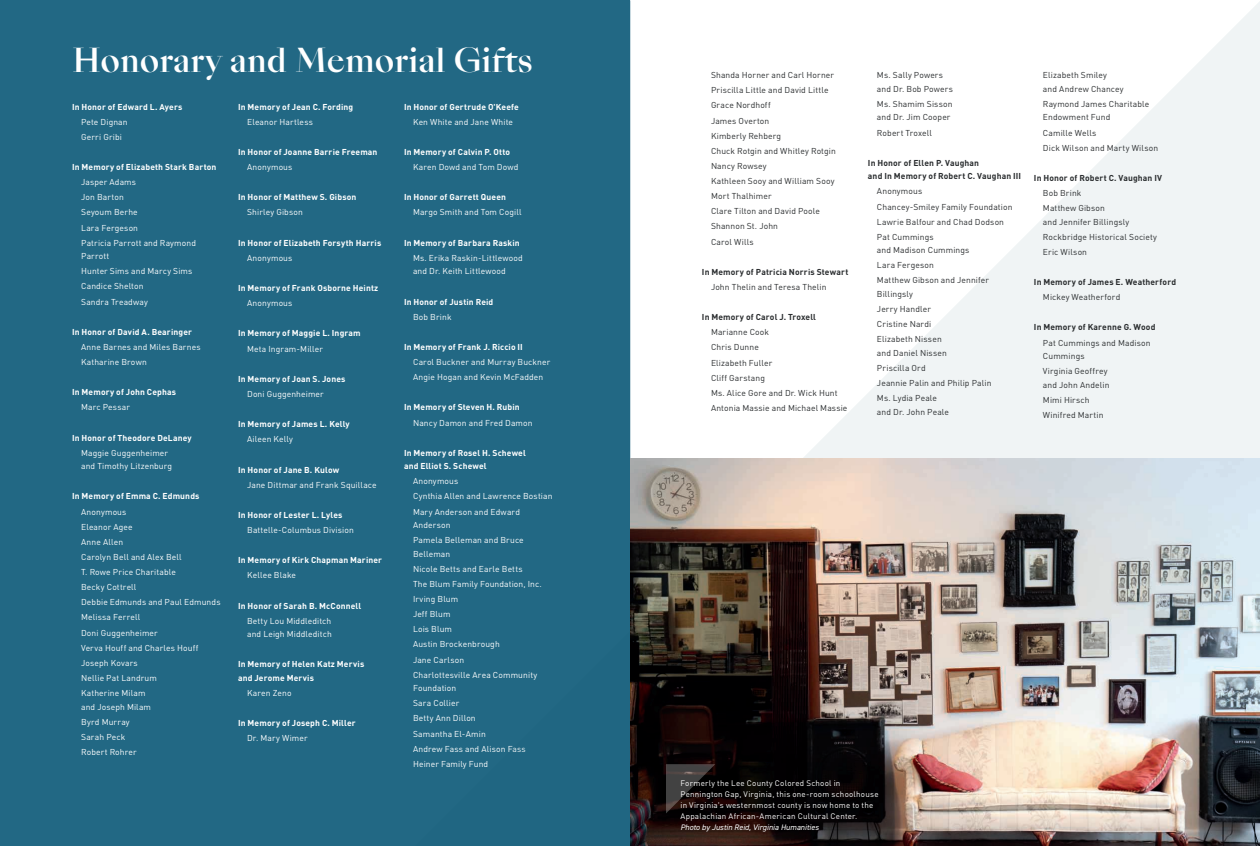
<style>
.page{position:relative;width:1260px;height:846px;background:#fff}
.page>*{position:absolute;margin:0;border:0;box-sizing:border-box;transform-origin:0 0}
.t1{font:500 32px "Sang Bleu Empire Trial";color:#fff}
.t2{font:8.5px/15.1px "DINOT";letter-spacing:.015em;color:#fff}
.t3{font:8.5px/15.1px "DINOT";letter-spacing:.015em;color:#2a2d2f}
.t4{font:700 8.5px/15.1px "DINOT";letter-spacing:.015em;color:#fff}
.t5{font:700 8.5px/15.1px "DINOT";letter-spacing:.015em;color:#2a2d2f}
.t6{font:8px/11px "DINOT";letter-spacing:.025em;color:#fff}
.s1{font-weight:400}
.s2{font-weight:700}
.s3{font-family:"DIN2014";font-style:italic}
</style>
<div class="page">
<div style="left:0;top:0;width:630px;height:846px;background:#226884"></div>
<svg style="left:630px;top:1px;width:630px;height:458px"></svg>
<img style="left:630px;top:459px;width:630px;height:387px">
<svg style="left:666px;top:764px;width:49px;height:49px;background:#2a2423"></svg>
<p class="t1" style="left:72px;top:38px;width:462px">Honorary and Memorial Gifts</p>
<p class="t4" style="left:404px;top:98px;width:116px;text-align:center">In Honor of Gertrude O'Keefe<br><span class="s1">Ken White and Jane White</span></p>
<p class="t4" style="left:413px;top:144px;width:107px;text-indent:-9px">In Memory of Calvin P. Otto<br><span class="s1">Karen Dowd and Tom Dowd</span></p>
<p class="t2" style="left:413px;top:189px;width:110px;text-indent:-9px"><span class="s2">In Honor of Garrett Queen<br></span>Margo Smith and Tom Cogill</p>
<p class="t2" style="left:413px;top:235px;width:111px;text-indent:-9px"><span class="s2">In Memory of Barbara Raskin<br></span>Ms. Erika Raskin-Littlewood</p>
<p class="t2" style="left:413px;top:263px;width:94px">and Dr. Keith Littlewood</p>
<p class="t4" style="left:413px;top:293px;width:82px;text-indent:-9px">In Honor of Justin Reid<br><span class="s1">Bob Brink</span></p>
<p class="t2" style="left:413px;top:339px;width:139px;text-indent:-9px"><span class="s2">In Memory of Frank J. Riccio II<br></span>Carol Buckner and Murray Buckner<br>Angie Hogan and Kevin McFadden</p>
<p class="t4" style="left:413px;top:399px;width:121px;text-indent:-9px">In Memory of Steven H. Rubin<br><span class="s1">Nancy Damon and Fred Damon</span></p>
<p class="t4" style="left:404px;top:445px;width:123px;line-height:13.5px">In Memory of Rosel H. Schewel and Elliot S. Schewel</p>
<p class="t2" style="left:413px;top:473px;width:141px">Anonymous<br>Cynthia Allen and Lawrence Bostian<br>Mary Anderson and Edward</p>
<p class="t2" style="left:413px;top:517px;width:112px">Anderson<br>Pamela Belleman and Bruce</p>
<p class="t2" style="left:413px;top:546px;width:130px">Belleman<br>Nicole Betts and Earle Betts<br>The Blum Family Foundation, Inc.<br>Irving Blum<br>Jeff Blum<br>Lois Blum<br>Austin Brockenbrough<br>Jane Carlson<br>Charlottesville Area Community</p>
<p class="t2" style="left:413px;top:680px;width:114px">Foundation<br>Sara Collier<br>Betty Ann Dillon<br>Samantha El-Amin<br>Andrew Fass and Alison Fass<br>Heiner Family Fund</p>
<p class="t4" style="left:81px;top:98px;width:103px;text-indent:-9px">In Honor of Edward L. Ayers<br><span class="s1">Pete Dignan<br>Gerri Gribi</span></p>
<p class="t2" style="left:81px;top:159px;width:137px;text-indent:-9px"><span class="s2">In Memory of Elizabeth Stark Barton<br></span>Jasper Adams<br>Jon Barton<br>Seyoum Berhe<br>Lara Fergeson<br>Patricia Parrott and Raymond</p>
<p class="t2" style="left:81px;top:248px;width:113px">Parrott<br>Hunter Sims and Marcy Sims<br>Candice Shelton<br>Sandra Treadway</p>
<p class="t2" style="left:81px;top:324px;width:121px;text-indent:-9px"><span class="s2">In Honor of David A. Bearinger<br></span>Anne Barnes and Miles Barnes<br>Katharine Brown</p>
<p class="t4" style="left:81px;top:384px;width:97px;text-indent:-9px">In Memory of John Cephas<br><span class="s1">Marc Pessar</span></p>
<p class="t4" style="left:81px;top:429px;width:112px;text-indent:-9px">In Honor of Theodore DeLaney<br><span class="s1">Maggie Guggenheimer</span></p>
<p class="t2" style="left:81px;top:458px;width:93px">and Timothy Litzenburg</p>
<p class="t2" style="left:81px;top:488px;width:141px;text-indent:-9px"><span class="s2">In Memory of Emma C. Edmunds<br></span>Anonymous<br>Eleanor Agee<br>Anne Allen<br>Carolyn Bell and Alex Bell<br>T. Rowe Price Charitable<br>Becky Cottrell<br>Debbie Edmunds and Paul Edmunds<br>Melissa Ferrell<br>Doni Guggenheimer<br>Verva Houff and Charles Houff<br>Joseph Kovars<br>Nellie Pat Landrum<br>Katherine Milam</p>
<p class="t2" style="left:81px;top:698px;width:71px">and Joseph Milam<br>Byrd Murray<br>Sarah Peck<br>Robert Rohrer</p>
<p class="t4" style="left:247px;top:98px;width:108px;text-indent:-9px">In Memory of Jean C. Fording<br><span class="s1">Eleanor Hartless</span></p>
<p class="t4" style="left:247px;top:144px;width:132px;text-indent:-9px">In Honor of Joanne Barrie Freeman<br><span class="s1">Anonymous</span></p>
<p class="t4" style="left:247px;top:189px;width:111px;text-indent:-9px">In Honor of Matthew S. Gibson<br><span class="s1">Shirley Gibson</span></p>
<p class="t4" style="left:247px;top:235px;width:136px;text-indent:-9px">In Honor of Elizabeth Forsyth Harris<br><span class="s1">Anonymous</span></p>
<p class="t4" style="left:247px;top:280px;width:133px;text-indent:-9px">In Memory of Frank Osborne Heintz<br><span class="s1">Anonymous</span></p>
<p class="t4" style="left:247px;top:325px;width:115px;text-indent:-9px">In Memory of Maggie L. Ingram<br><span class="s1">Meta Ingram-Miller</span></p>
<p class="t4" style="left:247px;top:371px;width:100px;text-indent:-9px">In Memory of Joan S. Jones<br><span class="s1">Doni Guggenheimer</span></p>
<p class="t4" style="left:247px;top:416px;width:104px;text-indent:-9px">In Memory of James L. Kelly<br><span class="s1">Aileen Kelly</span></p>
<p class="t2" style="left:247px;top:461px;width:131px;text-indent:-9px"><span class="s2">In Honor of Jane B. Kulow<br></span>Jane Dittmar and Frank Squillace</p>
<p class="t2" style="left:247px;top:507px;width:108px;text-indent:-9px"><span class="s2">In Honor of Lester L. Lyles<br></span>Battelle-Columbus Division</p>
<p class="t4" style="left:247px;top:552px;width:136px;text-indent:-9px">In Memory of Kirk Chapman Mariner<br><span class="s1">Kellee Blake</span></p>
<p class="t4" style="left:247px;top:597px;width:116px;text-indent:-9px">In Honor of Sarah B. McConnell<br><span class="s1">Betty Lou Middleditch</span></p>
<p class="t2" style="left:247px;top:626px;width:86px">and Leigh Middleditch</p>
<p class="t4" style="left:238px;top:657px;width:128px;line-height:13.5px">In Memory of Helen Katz Mervis and Jerome Mervis</p>
<p class="t2" style="left:247px;top:685px;width:46px">Karen Zeno</p>
<p class="t4" style="left:247px;top:715px;width:110px;text-indent:-9px">In Memory of Joseph C. Miller<br><span class="s1">Dr. Mary Wimer</span></p>
<p class="t3" style="left:711px;top:67px;width:126px">Shanda Horner and Carl Horner<br>Priscilla Little and David Little<br>Grace Nordhoff<br>James Overton<br>Kimberly Rehberg<br>Chuck Rotgin and Whitley Rotgin<br>Nancy Rowsey<br>Kathleen Sooy and William Sooy<br>Mort Thalhimer<br>Clare Tilton and David Poole<br>Shannon St. John<br>Carol Wills</p>
<p class="t5" style="left:711px;top:264px;width:139px;text-indent:-9px">In Memory of Patricia Norris Stewart<br><span class="s1">John Thelin and Teresa Thelin</span></p>
<p class="t3" style="left:711px;top:309px;width:138px;text-indent:-9px"><span class="s2">In Memory of Carol J. Troxell<br></span>Marianne Cook<br>Chris Dunne<br>Elizabeth Fuller<br>Cliff Garstang<br>Ms. Alice Gore and Dr. Wick Hunt<br>Antonia Massie and Michael Massie</p>
<p class="t3" style="left:877px;top:68px;width:77px;line-height:13.5px">Ms. Sally Powers and Dr. Bob Powers</p>
<p class="t3" style="left:877px;top:97px;width:77px;line-height:13.5px">Ms. Shamim Sisson and Dr. Jim Cooper</p>
<p class="t3" style="left:877px;top:124px;width:56px">Robert Troxell</p>
<p class="t5" style="left:868px;top:155px;width:155px;line-height:13.5px">In Honor of Ellen P. Vaughan<br>and In Memory of Robert C. Vaughan III</p>
<p class="t3" style="left:877px;top:183px;width:137px">Anonymous<br>Chancey-Smiley Family Foundation<br>Lawrie Balfour and Chad Dodson<br>Pat Cummings</p>
<p class="t3" style="left:877px;top:242px;width:114px">and Madison Cummings<br>Lara Fergeson<br>Matthew Gibson and Jennifer</p>
<p class="t3" style="left:877px;top:286px;width:66px">Billingsly<br>Jerry Handler<br>Cristine Nardi<br>Elizabeth Nissen</p>
<p class="t3" style="left:877px;top:345px;width:116px">and Daniel Nissen<br>Priscilla Ord<br>Jeannie Palin and Philip Palin<br>Ms. Lydia Peale</p>
<p class="t3" style="left:877px;top:404px;width:74px">and Dr. John Peale</p>
<p class="t3" style="left:1043px;top:68px;width:82px;line-height:13.5px">Elizabeth Smiley<br>and Andrew Chancey</p>
<p class="t3" style="left:1043px;top:97px;width:108px;line-height:13.5px">Raymond James Charitable<br>Endowment Fund</p>
<p class="t3" style="left:1043px;top:124px;width:117px">Camille Wells<br>Dick Wilson and Marty Wilson</p>
<p class="t5" style="left:1043px;top:170px;width:121px;text-indent:-9px">In Honor of Robert C. Vaughan IV<br><span class="s1">Bob Brink<br>Matthew Gibson</span></p>
<p class="t3" style="left:1043px;top:213px;width:116px">and Jennifer Billingsly<br>Rockbridge Historical Society<br>Eric Wilson</p>
<p class="t5" style="left:1043px;top:274px;width:135px;text-indent:-9px">In Memory of James E. Weatherford<br><span class="s1">Mickey Weatherford</span></p>
<p class="t5" style="left:1034px;top:319px;width:123px;text-align:center">In Memory of Karenne G. Wood<br><span class="s1">Pat Cummings and Madison</span></p>
<p class="t3" style="left:1043px;top:348px;width:66px">Cummings<br>Virginia Geoffrey</p>
<p class="t3" style="left:1043px;top:377px;width:68px">and John Andelin<br>Mimi Hirsch<br>Winifred Martin</p>
<p class="t6" style="left:680px;top:777px;width:200px">Formerly the Lee County Colored School in Pennington Gap, Virginia, this one-room schoolhouse in Virginia's westernmost county is now home to the Appalachian African-American Cultural Center.<br><span class="s3">Photo by Justin Reid, Virginia Humanities</span></p>
</div>
